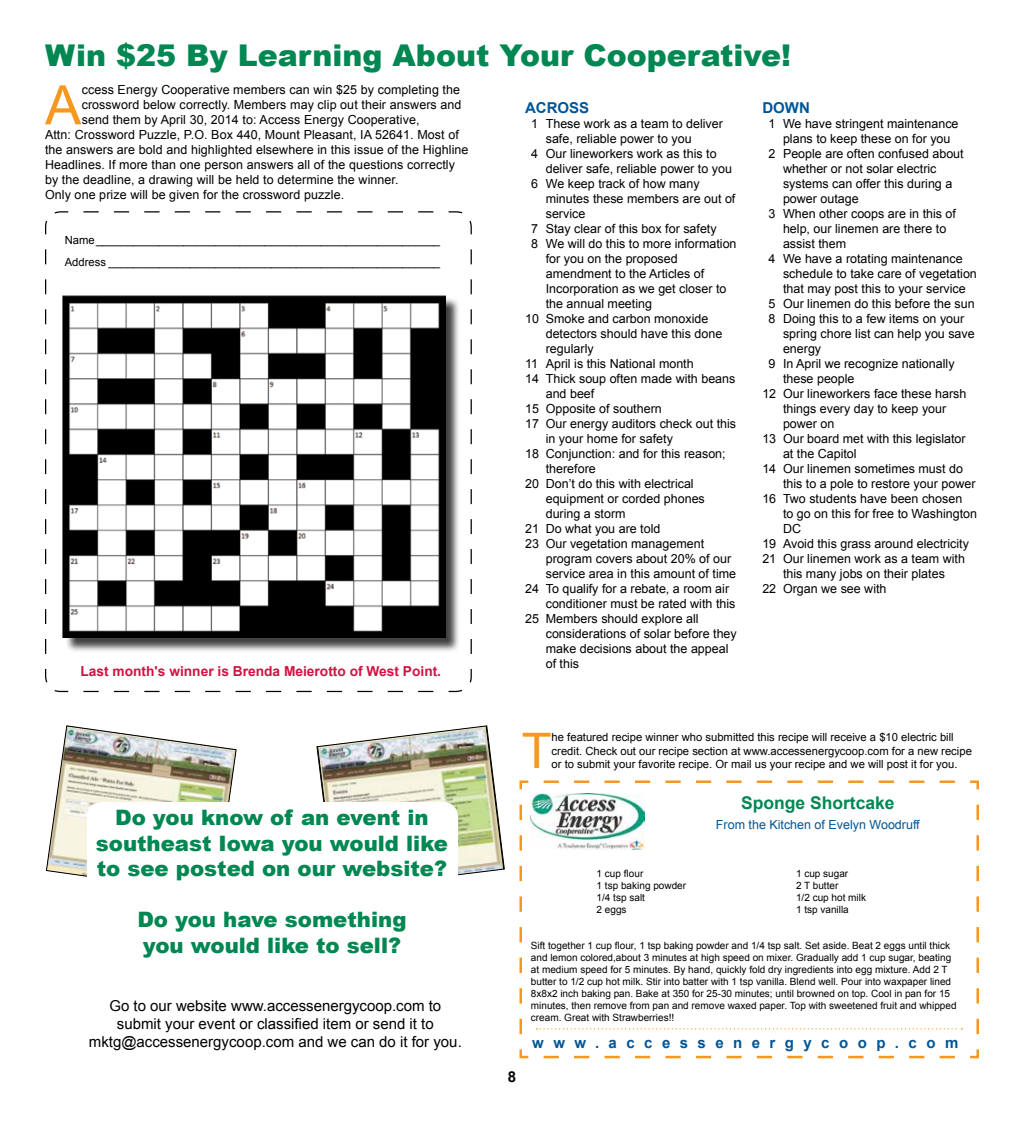
<style>
.page{position:relative;width:1024px;height:1125px;background:#fff}
.page>*{position:absolute;margin:0;border:0;box-sizing:border-box;transform-origin:0 0}
.t1{font:54.38px "Arial";color:#f8971d}
.t2{font:49px "Arial";color:#f8971d}
.t3{font:900 30px "Arial";color:#008752}
.t4{font:900 21.25px/25.5px "Arial";color:#008752;text-align:center}
.t5{font:700 17.5px "Arial";color:#008752}
.t6{font:15px/18px "Arial";color:#000;text-align:center}
.t7{font:700 15px "Arial";letter-spacing:.63em;color:#005596}
.t8{font:700 15px "Arial";color:#000}
.t9{font:700 13.75px "Arial";color:#d21242}
.t10{font:12.5px "Arial";color:#000}
.t11{font:12.5px "Arial";color:#005596}
.t12{font:11.25px/13.5px "Arial";color:#000}
.t13{font:10px/12px "Arial";color:#000}
</style>
<div class="page">
<svg style="left:519px;top:780px;width:460px;height:279px"></svg>
<svg style="left:45px;top:211px;width:427px;height:482px"></svg>
<div style="left:65px;top:297px;width:396px;height:356px;background:#000;opacity:.75"></div>
<img style="left:63px;top:295px;width:382px;height:342px">
<svg style="left:536px;top:1028px;width:426px;height:2px"></svg>
<img style="left:531px;top:793px;width:113px;height:56px">
<img style="left:46px;top:726px;width:190px;height:151px">
<img style="left:317px;top:726px;width:188px;height:150px">
<div style="left:87px;top:802px;width:371px;height:159px;background:#fff;border-radius:15px"></div>
<h3 class="t3" style="left:45px;top:34px;width:747px">Win $25 By Learning About Your Cooperative!</h3>
<h1 class="t1" style="left:45px;top:70px;width:38px">A</h1>
<p class="t10" style="left:82px;top:82px;width:380px">ccess Energy Cooperative members can win $25 by completing the</p>
<p class="t10" style="left:82px;top:97px;width:381px">crossword below correctly. Members may clip out their answers and</p>
<p class="t10" style="left:82px;top:112px;width:339px">send them by April 30, 2014 to: Access Energy Cooperative,</p>
<p class="t10" style="left:45px;top:127px;width:415px">Attn: Crossword Puzzle, P.O. Box 440, Mount Pleasant, IA 52641. Most of</p>
<p class="t10" style="left:45px;top:142px;width:425px">the answers are bold and highlighted elsewhere in this issue of the Highline</p>
<p class="t10" style="left:45px;top:157px;width:411px">Headlines. If more than one person answers all of the questions correctly</p>
<p class="t10" style="left:45px;top:172px;width:355px">by the deadline, a drawing will be held to determine the winner.</p>
<p class="t10" style="left:45px;top:187px;width:301px">Only one prize will be given for the crossword puzzle.</p>
<p class="t7" style="left:762px;top:97px;width:49px">DOWN</p>
<p class="t10" style="left:768px;top:115px;width:191px">1 We have stringent maintenance</p>
<p class="t10" style="left:783px;top:130px;width:169px">plans to keep these on for you</p>
<p class="t10" style="left:768px;top:145px;width:197px">2 People are often confused about</p>
<p class="t10" style="left:783px;top:160px;width:155px">whether or not solar electric</p>
<p class="t10" style="left:783px;top:175px;width:171px">systems can offer this during a</p>
<p class="t10" style="left:783px;top:190px;width:77px">power outage</p>
<p class="t10" style="left:768px;top:205px;width:189px">3 When other coops are in this of</p>
<p class="t10" style="left:783px;top:220px;width:165px">help, our linemen are there to</p>
<p class="t10" style="left:783px;top:235px;width:65px">assist them</p>
<p class="t10" style="left:768px;top:250px;width:196px">4 We have a rotating maintenance</p>
<p class="t10" style="left:783px;top:265px;width:195px">schedule to take care of vegetation</p>
<p class="t10" style="left:783px;top:280px;width:184px">that may post this to your service</p>
<p class="t10" style="left:768px;top:295px;width:208px">5 Our linemen do this before the sun</p>
<p class="t10" style="left:768px;top:310px;width:197px">8 Doing this to a few items on your</p>
<p class="t10" style="left:783px;top:325px;width:193px">spring chore list can help you save</p>
<p class="t10" style="left:783px;top:340px;width:40px">energy</p>
<p class="t10" style="left:768px;top:355px;width:188px">9 In April we recognize nationally</p>
<p class="t10" style="left:783px;top:370px;width:73px">these people</p>
<p class="t10" style="left:762px;top:385px;width:206px">12 Our lineworkers face these harsh</p>
<p class="t10" style="left:783px;top:400px;width:165px">things every day to keep your</p>
<p class="t10" style="left:783px;top:415px;width:53px">power on</p>
<p class="t10" style="left:762px;top:430px;width:205px">13 Our board met with this legislator</p>
<p class="t10" style="left:783px;top:445px;width:75px">at the Capitol</p>
<p class="t10" style="left:762px;top:460px;width:202px">14 Our linemen sometimes must do</p>
<p class="t10" style="left:783px;top:475px;width:194px">this to a pole to restore your power</p>
<p class="t10" style="left:762px;top:490px;width:201px">16 Two students have been chosen</p>
<p class="t10" style="left:783px;top:505px;width:196px">to go on this for free to Washington</p>
<p class="t10" style="left:783px;top:520px;width:20px">DC</p>
<p class="t10" style="left:762px;top:535px;width:208px">19 Avoid this grass around electricity</p>
<p class="t10" style="left:762px;top:550px;width:204px">21 Our linemen work as a team with</p>
<p class="t10" style="left:783px;top:565px;width:163px">this many jobs on their plates</p>
<p class="t10" style="left:762px;top:580px;width:126px">22 Organ we see with</p>
<p class="t7" style="left:525px;top:97px;width:66px">ACROSS</p>
<p class="t10" style="left:531px;top:115px;width:193px">1 These work as a team to deliver</p>
<p class="t10" style="left:546px;top:130px;width:147px">safe, reliable power to you</p>
<p class="t10" style="left:531px;top:145px;width:187px">4 Our lineworkers work as this to</p>
<p class="t10" style="left:546px;top:160px;width:188px">deliver safe, reliable power to you</p>
<p class="t10" style="left:531px;top:175px;width:170px">6 We keep track of how many</p>
<p class="t10" style="left:546px;top:190px;width:191px">minutes these members are out of</p>
<p class="t10" style="left:546px;top:205px;width:41px">service</p>
<p class="t10" style="left:531px;top:220px;width:187px">7 Stay clear of this box for safety</p>
<p class="t10" style="left:531px;top:235px;width:207px">8 We will do this to more information</p>
<p class="t10" style="left:546px;top:250px;width:134px">for you on the proposed</p>
<p class="t10" style="left:546px;top:265px;width:160px">amendment to the Articles of</p>
<p class="t10" style="left:546px;top:280px;width:182px">Incorporation as we get closer to</p>
<p class="t10" style="left:546px;top:295px;width:108px">the annual meeting</p>
<p class="t10" style="left:525px;top:310px;width:185px">10 Smoke and carbon monoxide</p>
<p class="t10" style="left:546px;top:325px;width:178px">detectors should have this done</p>
<p class="t10" style="left:546px;top:340px;width:49px">regularly</p>
<p class="t10" style="left:525px;top:355px;width:170px">11 April is this National month</p>
<p class="t10" style="left:525px;top:370px;width:212px">14 Thick soup often made with beans</p>
<p class="t10" style="left:546px;top:385px;width:50px">and beef</p>
<p class="t10" style="left:525px;top:400px;width:138px">15 Opposite of southern</p>
<p class="t10" style="left:525px;top:415px;width:212px">17 Our energy auditors check out this</p>
<p class="t10" style="left:546px;top:430px;width:129px">in your home for safety</p>
<p class="t10" style="left:525px;top:445px;width:202px">18 Conjunction: and for this reason;</p>
<p class="t10" style="left:546px;top:460px;width:52px">therefore</p>
<p class="t10" style="left:525px;top:475px;width:170px">20 Don’t do this with electrical</p>
<p class="t10" style="left:546px;top:490px;width:161px">equipment or corded phones</p>
<p class="t10" style="left:546px;top:505px;width:81px">during a storm</p>
<p class="t10" style="left:525px;top:520px;width:137px">21 Do what you are told</p>
<p class="t10" style="left:525px;top:535px;width:181px">23 Our vegetation management</p>
<p class="t10" style="left:546px;top:550px;width:187px">program covers about 20% of our</p>
<p class="t10" style="left:546px;top:565px;width:192px">service area in this amount of time</p>
<p class="t10" style="left:525px;top:580px;width:206px">24 To qualify for a rebate, a room air</p>
<p class="t10" style="left:546px;top:595px;width:191px">conditioner must be rated with this</p>
<p class="t10" style="left:525px;top:610px;width:175px">25 Members should explore all</p>
<p class="t10" style="left:546px;top:625px;width:193px">considerations of solar before they</p>
<p class="t10" style="left:546px;top:640px;width:184px">make decisions about the appeal</p>
<p class="t10" style="left:546px;top:655px;width:35px">of this</p>
<p class="t12" style="left:65px;top:228px;width:377px;line-height:22.5px">Name_______________________________________________________<br>Address _____________________________________________________</p>
<p class="t9" style="left:80px;top:662px;width:362px">Last month's winner is Brenda Meierotto of West Point.</p>
<h3 class="t4" style="left:96px;top:804px;width:354px">Do you know of an event in southeast Iowa you would like to see posted on our website?</h3>
<h3 class="t4" style="left:137px;top:906px;width:271px;text-align:left">Do you have something you would like to sell?</h3>
<p class="t6" style="left:89px;top:997px;width:374px">Go to our website www.accessenergycoop.com to submit your event or classified item or send it to mktg@accessenergycoop.com and we can do it for you.</p>
<h2 class="t2" style="left:522px;top:719px;width:31px">T</h2>
<p class="t12" style="left:552px;top:731px;width:422px">he featured recipe winner who submitted this recipe will receive a $10 electric bill credit. Check out our recipe section at www.accessenergycoop.com for a new recipe or to submit your favorite recipe. Or mail us your recipe and we will post it for you.</p>
<h3 class="t5" style="left:741px;top:791px;width:155px">Sponge Shortcake</h3>
<p class="t11" style="left:716px;top:816px;width:205px">From the Kitchen of Evelyn Woodruff</p>
<p class="t13" style="left:596px;top:868px;width:91px">1 cup flour<br>1 tsp baking powder<br>1/4 tsp salt<br>2 eggs</p>
<p class="t13" style="left:531px;top:940px;width:427px">Sift together 1 cup flour, 1 tsp baking powder and 1/4 tsp salt. Set aside. Beat 2 eggs until thick and lemon colored,about 3 minutes at high speed on mixer. Gradually add 1 cup sugar, beating at medium speed for 5 minutes. By hand, quickly fold dry ingredients into egg mixture. Add 2 T butter to 1/2 cup hot milk. Stir into batter with 1 tsp vanilla. Blend well. Pour into waxpaper lined 8x8x2 inch baking pan. Bake at 350 for 25-30 minutes; until browned on top. Cool in pan for 15 minutes, then remove from pan and remove waxed paper. Top with sweetened fruit and whipped cream. Great with Strawberries!!</p>
<p class="t13" style="left:796px;top:868px;width:72px">1 cup sugar<br>2 T butter<br>1/2 cup hot milk<br>1 tsp vanilla</p>
<p class="t8" style="left:508px;top:1066px;width:10px">8</p>
<p class="t7" style="left:532px;top:1033px;width:428px">www.accessenergycoop.com</p>
</div>
